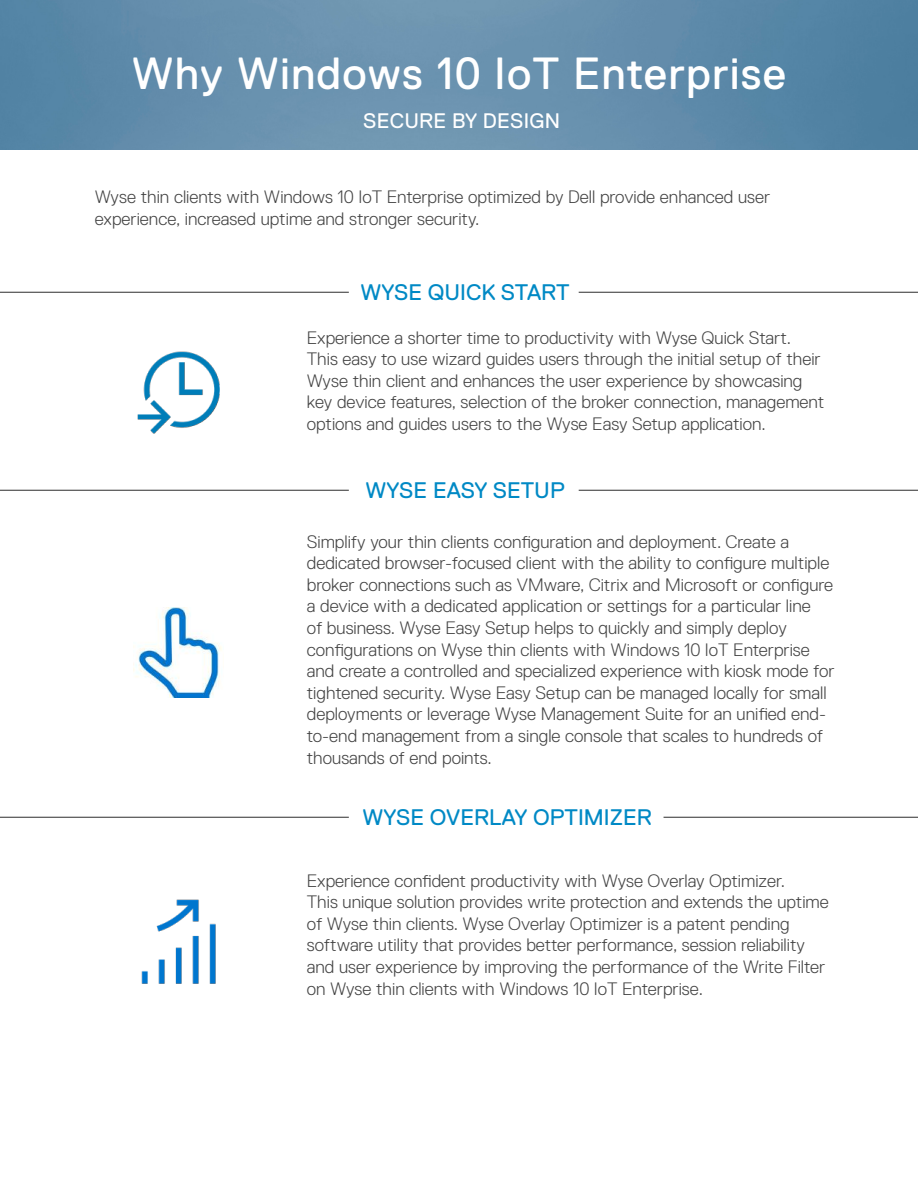
<style>
.page{position:relative;width:918px;height:1188px;background:#fff}
.page>*{position:absolute;margin:0;border:0;box-sizing:border-box;transform-origin:0 0}
.t1{font:45px "Dell Replica";letter-spacing:.025em;color:#fff}
.t2{font:22.5px "Dell Replica";color:#0089c5}
.t3{font:21px "Dell Replica";letter-spacing:.01em;color:#fff}
.t4{font:300 18px/21.6px "Dell Replica";color:#444}
</style>
<div class="page">
<img style="left:0;top:0;width:918px;height:150px">
<hr style="left:0;top:292px;width:349px;height:1px;background:#444">
<hr style="left:0;top:490px;width:349px;height:1px;background:#444">
<hr style="left:0;top:817px;width:349px;height:1px;background:#444">
<hr style="left:579px;top:292px;width:339px;height:1px;background:#444">
<hr style="left:579px;top:490px;width:339px;height:1px;background:#444">
<hr style="left:664px;top:817px;width:254px;height:1px;background:#444">
<img style="left:138px;top:352px;width:81px;height:81px">
<img style="left:133px;top:608px;width:89px;height:89px">
<img style="left:141px;top:899px;width:75px;height:85px">
<h1 class="t1" style="left:132px;top:49px;width:656px">Why Windows 10 IoT Enterprise</h1>
<p class="t3" style="left:363px;top:109px;width:198px">SECURE BY DESIGN</p>
<p class="t4" style="left:95px;top:186px;width:677px">Wyse thin clients with Windows 10 IoT Enterprise optimized by Dell provide enhanced user experience, increased uptime and stronger security.</p>
<p class="t2" style="left:361px;top:280px;width:211px">WYSE QUICK START</p>
<p class="t4" style="left:307px;top:327px;width:519px">Experience a shorter time to productivity with Wyse Quick Start.<br>This easy to use wizard guides users through the initial setup of their Wyse thin client and enhances the user experience by showcasing key device features, selection of the broker connection, management options and guides users to the Wyse Easy Setup application.</p>
<p class="t2" style="left:366px;top:478px;width:201px">WYSE EASY SETUP</p>
<p class="t4" style="left:307px;top:531px;width:529px">Simplify your thin clients configuration and deployment. Create a dedicated browser-focused client with the ability to configure multiple broker connections such as VMware, Citrix and Microsoft or configure a device with a dedicated application or settings for a particular line<br>of business. Wyse Easy Setup helps to quickly and simply deploy configurations on Wyse thin clients with Windows 10 IoT Enterprise and create a controlled and specialized experience with kiosk mode for tightened security. Wyse Easy Setup can be managed locally for small deployments or leverage Wyse Management Suite for an unified end&shy;to-end management from a single console that scales to hundreds of thousands of end points.</p>
<p class="t2" style="left:362px;top:805px;width:291px">WYSE OVERLAY OPTIMIZER</p>
<p class="t4" style="left:307px;top:870px;width:523px">Experience confident productivity with Wyse Overlay Optimizer.<br>This unique solution provides write protection and extends the uptime of Wyse thin clients. Wyse Overlay Optimizer is a patent pending software utility that provides better performance, session reliability and user experience by improving the performance of the Write Filter on Wyse thin clients with Windows 10 IoT Enterprise.</p>
</div>
